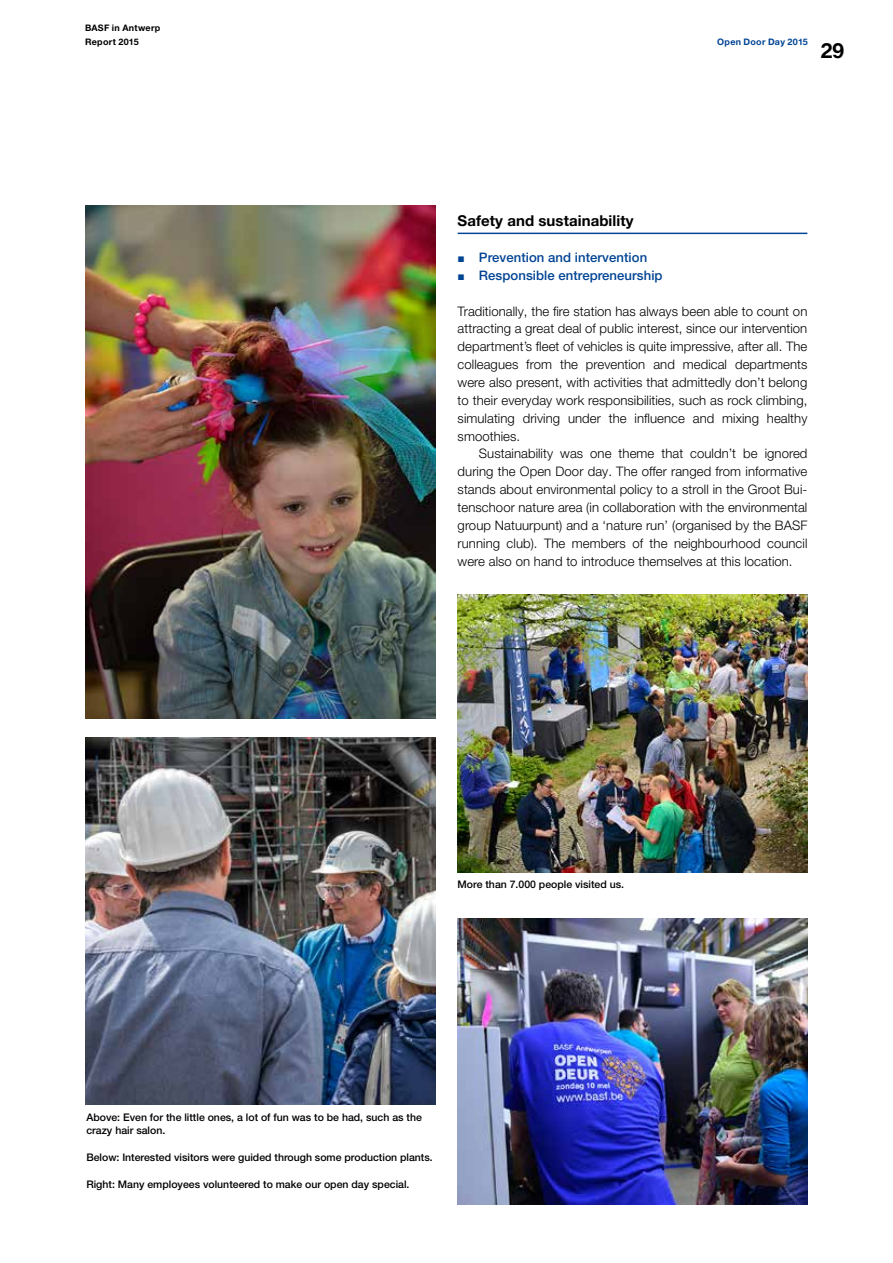
<style>
.page{position:relative;width:893px;height:1263px;background:#fff}
.page>*{position:absolute;margin:0;border:0;box-sizing:border-box;transform-origin:0 0}
.t1{font:700 21px "Helvetica Finanz Std";color:#000}
.t2{font:700 15px "Helvetica Finanz Std";letter-spacing:.005em;color:#000}
.t3{font:300 13.2px/17.9px "Helvetica Finanz Std";letter-spacing:.005em;color:#000;text-align:justify}
.t4{font:500 13.2px "Helvetica Finanz Std";letter-spacing:.005em;color:#004494}
.t5{font:500 10.5px/13.5px "Helvetica Finanz Std";color:#000}
.t6{font:700 9px/13.5px "Helvetica Finanz Std";letter-spacing:.03em;color:#000}
.t7{font:700 9px "Helvetica Finanz Std";letter-spacing:.025em;color:#004494}
</style>
<div class="page">
<img style="left:457px;top:918px;width:351px;height:287px">
<img style="left:85px;top:206px;width:351px;height:513px">
<img style="left:457px;top:595px;width:351px;height:278px">
<img style="left:86px;top:737px;width:350px;height:368px">
<hr style="left:458px;top:233px;width:349px;height:1px;background:#004494">
<p class="t6" style="left:85px;top:21px;width:77px">BASF in Antwerp<br>Report 2015</p>
<p class="t7" style="left:717px;top:36px;width:92px">Open Door Day 2015</p>
<h1 class="t1" style="left:821px;top:38px;width:25px">29</h1>
<p class="t2" style="left:458px;top:212px;width:177px">Safety and sustainability</p>
<p class="t4" style="left:458px;top:249px;width:191px">▪ Prevention and intervention</p>
<p class="t4" style="left:458px;top:267px;width:206px">▪ Responsible entrepreneurship</p>
<p class="t3" style="left:458px;top:302px;width:351px">Traditionally, the fire station has always been able to count on attracting a great deal of public interest, since our intervention department’s fleet of vehicles is quite impressive, after all. The colleagues from the prevention and medical departments were also present, with activities that admittedly don’t belong to their everyday work responsibilities, such as rock climbing, simulating driving under the influence and mixing healthy smoothies.</p>
<p class="t3" style="left:458px;top:445px;width:351px;text-indent:21px">Sustainability was one theme that couldn’t be ignored during the Open Door day. The offer ranged from informative stands about environmental policy to a stroll in the Groot Bui&shy;tenschoor nature area (in collaboration with the environmental group Natuurpunt) and a ‘nature run’ (organised by the BASF running club). The members of the neighbourhood council were also on hand to introduce themselves at this location.</p>
<p class="t5" style="left:458px;top:877px;width:168px">More than 7.000 people visited us.</p>
<p class="t5" style="left:86px;top:1110px;width:337px">Above: Even for the little ones, a lot of fun was to be had, such as the crazy hair salon.</p>
<p class="t5" style="left:86px;top:1151px;width:348px">Below: Interested visitors were guided through some production plants.</p>
<p class="t5" style="left:86px;top:1178px;width:325px">Right: Many employees volunteered to make our open day special.</p>
</div>
